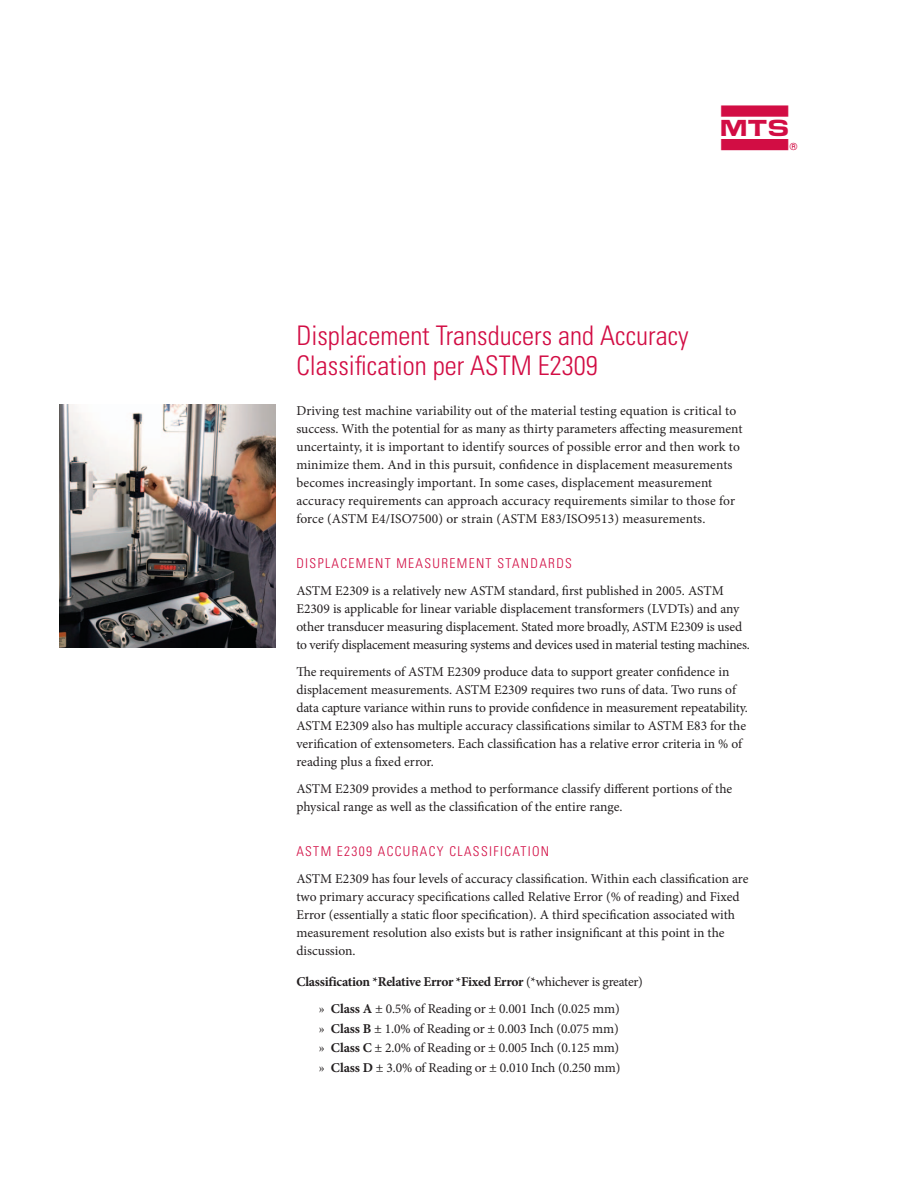
<style>
.page{position:relative;width:918px;height:1188px;background:#fff}
.page>*{position:absolute;margin:0;border:0;box-sizing:border-box;transform-origin:0 0}
.Body_copy{font:49.5px "MTS Systems";color:#d20d44}
.Cover_Headline{font:300 condensed 27px/30px "Univers";color:#d20d44}
.Body_copy-2{font:13.5px/18px "Minion Pro";color:#231f20}
.MTS_Page_Subhead_cap{font:300 condensed 13.5px "Univers";letter-spacing:.1em;color:#d20d44}
.t1{font:700 13.5px "Minion Pro";letter-spacing:-.02em;color:#231f20}
.s1{font-weight:400}
.s2{font-weight:700}
</style>
<div class="page">
<img style="left:59px;top:405px;width:216px;height:242px">
<p class="Body_copy" style="left:719px;top:106px;width:82px">l</p>
<p class="Cover_Headline" style="left:296px;top:320px;width:394px">Displacement Transducers and Accuracy<br>Classification per ASTM E2309</p>
<p class="Body_copy-2" style="left:296px;top:402px;width:448px">Driving test machine variability out of the material testing equation is critical to success. With the potential for as many as thirty parameters affecting measurement uncertainty, it is important to identify sources of possible error and then work to minimize them. And in this pursuit, confidence in displacement measurements becomes increasingly important. In some cases, displacement measurement accuracy requirements can approach accuracy requirements similar to those for force (ASTM E4/ISO7500) or strain (ASTM E83/ISO9513) measurements.</p>
<p class="MTS_Page_Subhead_cap" style="left:296px;top:555px;width:277px">DISPLACEMENT MEASUREMENT STANDARDS</p>
<p class="Body_copy-2" style="left:296px;top:582px;width:455px">ASTM E2309 is a relatively new ASTM standard, first published in 2005. ASTM E2309 is applicable for linear variable displacement transformers (LVDTs) and any other transducer measuring displacement. Stated more broadly, ASTM E2309 is used to verify displacement measuring systems and devices used in material testing machines.</p>
<p class="Body_copy-2" style="left:296px;top:663px;width:453px">The requirements of ASTM E2309 produce data to support greater confidence in displacement measurements. ASTM E2309 requires two runs of data. Two runs of data capture variance within runs to provide confidence in measurement repeatability.<br>ASTM E2309 also has multiple accuracy classifications similar to ASTM E83 for the verification of extensometers. Each classification has a relative error criteria in % of reading plus a fixed error.</p>
<p class="Body_copy-2" style="left:296px;top:780px;width:437px">ASTM E2309 provides a method to performance classify different portions of the physical range as well as the classification of the entire range.</p>
<p class="MTS_Page_Subhead_cap" style="left:296px;top:843px;width:254px">ASTM E2309 ACCURACY CLASSIFICATION</p>
<p class="Body_copy-2" style="left:296px;top:870px;width:454px">ASTM E2309 has four levels of accuracy classification. Within each classification are two primary accuracy specifications called Relative Error (% of reading) and Fixed Error (essentially a static floor specification). A third specification associated with measurement resolution also exists but is rather insignificant at this point in the discussion.</p>
<p class="t1" style="left:296px;top:972px;width:348px">Classification *Relative Error *Fixed Error <span class="s1">(*whichever is greater)</span></p>
<p class="Body_copy-2" style="left:319px;top:1000px;width:302px">» <span class="s2">Class A</span> ± 0.5% of Reading or ± 0.001 Inch (0.025 mm)</p>
<p class="Body_copy-2" style="left:319px;top:1020px;width:301px">» <span class="s2">Class B</span> ± 1.0% of Reading or ± 0.003 Inch (0.075 mm)</p>
<p class="Body_copy-2" style="left:319px;top:1039px;width:302px">» <span class="s2">Class C</span> ± 2.0% of Reading or ± 0.005 Inch (0.125 mm)</p>
<p class="Body_copy-2" style="left:319px;top:1059px;width:303px">» <span class="s2">Class D</span> ± 3.0% of Reading or ± 0.010 Inch (0.250 mm)</p>
</div>
